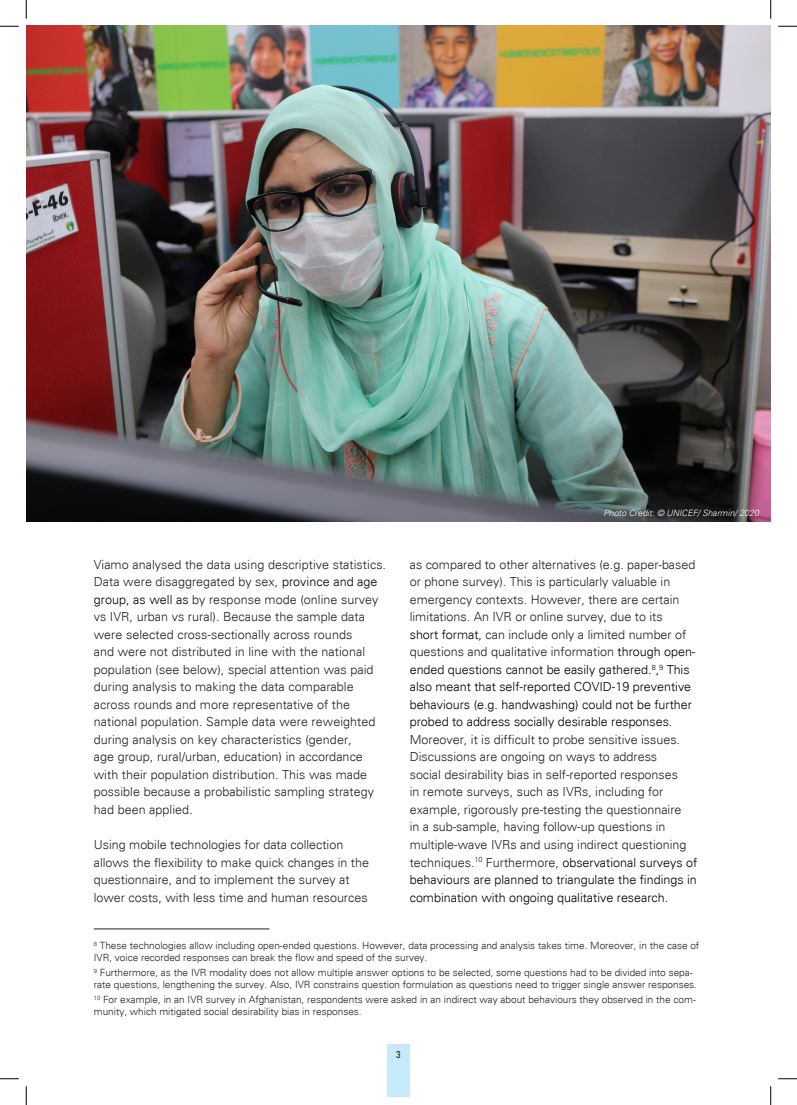
<style>
.page{position:relative;width:797px;height:1105px;background:#fff}
.page>*{position:absolute;margin:0;border:0;box-sizing:border-box;transform-origin:0 0}
.BODY{font:300 12.5px/17.5px "Univers";color:#231f20}
.Footnote{font:300 10px/12px "Univers";color:#231f20}
.t1{font:10px "Univers Condensed";color:#231f20}
.BODY-2{font:italic 300 8.75px "Univers";color:#fff}
.s1{color:#000}
</style>
<div class="page">
<div style="left:387px;top:1044px;width:22px;height:53px;background:#c6eafa"></div>
<hr style="left:94px;top:928px;width:175px;height:1px;background:#231f20">
<img style="left:26px;top:26px;width:744px;height:496px">
<svg style="left:0;top:25px;width:19px;height:2px"></svg>
<svg style="left:778px;top:25px;width:19px;height:2px"></svg>
<svg style="left:0;top:1078px;width:19px;height:1px"></svg>
<svg style="left:778px;top:1078px;width:19px;height:1px"></svg>
<svg style="left:25px;top:0;width:2px;height:19px"></svg>
<svg style="left:25px;top:1086px;width:2px;height:19px"></svg>
<svg style="left:770px;top:0;width:1px;height:19px"></svg>
<svg style="left:770px;top:1086px;width:1px;height:19px"></svg>
<p class="BODY-2" style="left:603px;top:507px;width:157px">Photo Credit: © UNICEF/ Sharmin/ 2020</p>
<p class="BODY" style="left:94px;top:556px;width:294px">Viamo analysed the data using descriptive statistics.<br>Data were disaggregated by sex, <span class="s1">province and age group, as well as</span> by response mode (online survey vs IVR, urban vs rural). Because the sample data were selected cross-sectionally across rounds<br>and were not distributed in line with the national population (see below), special attention was paid during analysis to making the data comparable across rounds and more representative of the national population. Sample data were reweighted during analysis on key characteristics (gender,<br>age group, rural/urban, education) in accordance with their population distribution. This was made possible because a probabilistic sampling strategy had been applied.</p>
<p class="BODY" style="left:94px;top:836px;width:277px">Using mobile technologies for data collection allows the flexibility to make quick changes in the questionnaire, and to implement the survey at lower costs, with less time and human resources</p>
<p class="BODY" style="left:410px;top:556px;width:289px">as compared to other alternatives (e.g. paper-based or phone survey). This is particularly valuable in emergency contexts. However, there are certain limitations. An IVR or online survey, due to its<br><span class="s1">short format,</span> can include only a limited number of questions and qualitative information <span class="s1">through open&shy;ended questions cannot be easily gathered.</span><sup>8</sup><span class="s1">,</span><sup>9</sup> <span class="s1">This also meant that self-reported COVID-19 preventive behaviours (e.g. handwashing) could not be further probed to address socially desirable responses.<br></span>Moreover, it is difficult to probe sensitive issues.<br>Discussions are ongoing on ways to address<br>social desirability bias in self-reported responses<br>in remote surveys, such as IVRs, including for example, rigorously pre-testing the questionnaire<br>in a sub-sample, having follow-up questions in multiple-wave IVRs and using indirect questioning techniques.<sup>10</sup> Furthermore, <span class="s1">observational surveys of behaviours are planned to triangulate the findings in combination with ongoing qualitative research.</span></p>
<p class="Footnote" style="left:94px;top:940px;width:607px"><sup>8</sup> These technologies allow including open-ended questions. However, data processing and analysis takes time. Moreover, in the case of<br>IVR, voice recorded responses can break the flow and speed of the survey.</p>
<p class="Footnote" style="left:94px;top:966px;width:604px"><sup>9</sup> Furthermore, as the IVR modality does not allow multiple answer options to be selected, some questions had to be divided into sepa&shy;rate questions, lengthening the survey. Also, IVR constrains question formulation as questions need to trigger single answer responses.</p>
<p class="Footnote" style="left:94px;top:993px;width:603px"><sup>10</sup> For example, in an IVR survey in Afghanistan, respondents were asked in an indirect way about behaviours they observed in the com&shy;munity, which mitigated social desirability bias in responses.</p>
<p class="t1" style="left:396px;top:1048px;width:6px">3</p>
</div>
